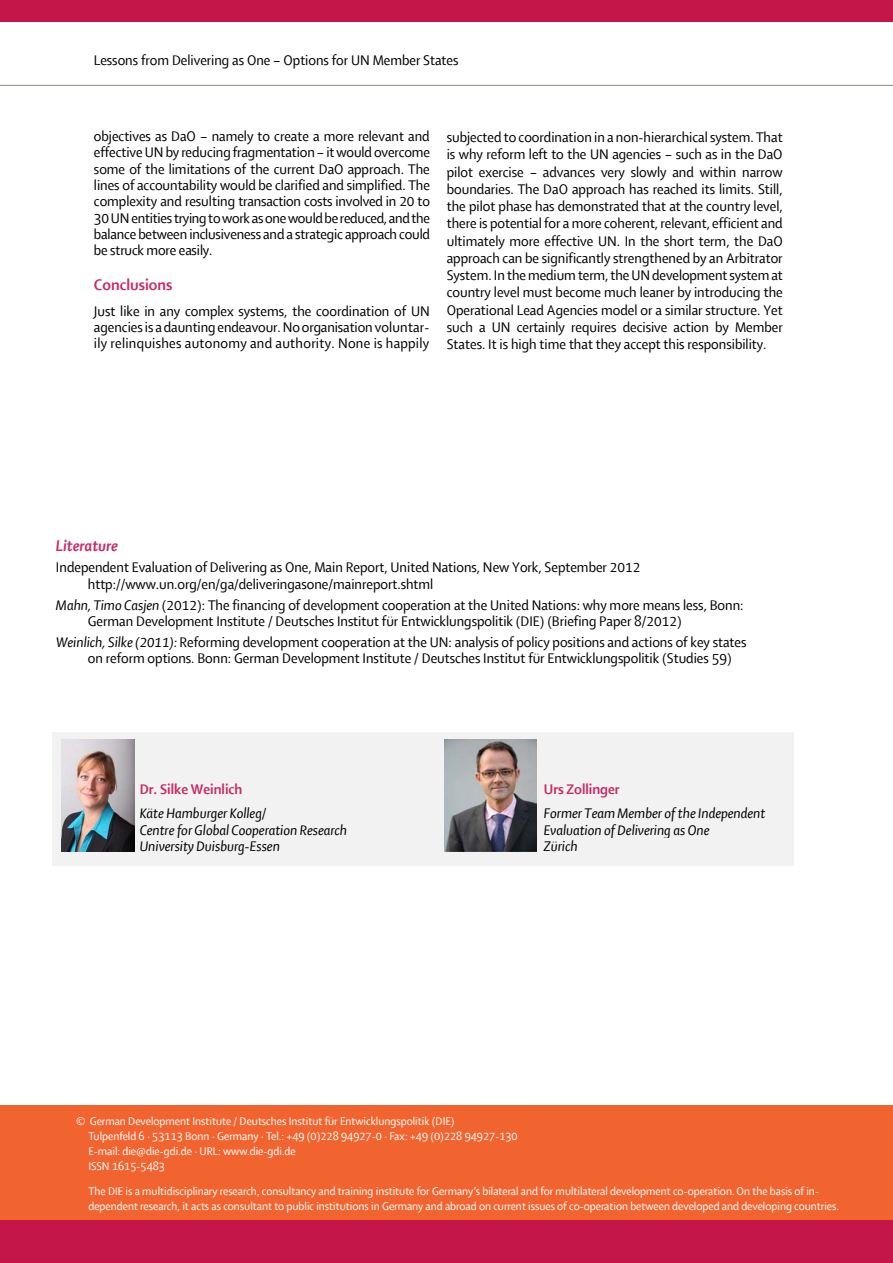
<style>
.page{position:relative;width:893px;height:1263px;background:#fff}
.page>*{position:absolute;margin:0;border:0;box-sizing:border-box;transform-origin:0 0}
.t1{font:16.5px "Shaker RB";color:#c92967}
.t2{font:16.5px "Shaker RBI";color:#c92967}
.t3{font:15px/16.4px "Shaker R";color:#000;text-align:justify}
.t4{font:15px "Shaker RI";color:#000}
.t5{font:15px "Shaker RB";color:#c92967}
.t6{font:12px/15px "Shaker R";color:#fff}
.s1{font-family:"Shaker RI"}
</style>
<div class="page">
<div style="left:0;top:0;width:893px;height:21px;background:#c51649"></div>
<hr style="left:0;top:85px;width:893px;height:1px;background:#9f988a">
<div style="left:0;top:1106px;width:893px;height:115px;background:#f2642f"></div>
<div style="left:0;top:1220px;width:893px;height:43px;background:#c51649"></div>
<div style="left:52px;top:733px;width:742px;height:18px;background:#f2f2f2"></div>
<div style="left:52px;top:751px;width:742px;height:18px;background:#f2f2f2"></div>
<div style="left:52px;top:769px;width:742px;height:29px;background:#f2f2f2"></div>
<div style="left:52px;top:798px;width:742px;height:24px;background:#f2f2f2"></div>
<div style="left:52px;top:822px;width:742px;height:16px;background:#f2f2f2"></div>
<div style="left:52px;top:838px;width:742px;height:17px;background:#f2f2f2"></div>
<div style="left:52px;top:855px;width:742px;height:10px;background:#f2f2f2"></div>
<img style="left:61px;top:740px;width:74px;height:111px">
<img style="left:445px;top:740px;width:91px;height:111px">
<p class="t3" style="left:94px;top:52px;width:366px">Lessons from Delivering as One – Options for UN Member States</p>
<p class="t3" style="left:94px;top:128px;width:338px">objectives as DaO – namely to create a more relevant and effective UN by reducing fragmentation – it would overcome some of the limitations of the current DaO approach. The lines of accountability would be clarified and simplified. The complexity and resulting transaction costs involved in 20 to 30UN entities trying towork asone would be reduced, and the balance between inclusiveness and a strategic approach could be struck more easily.</p>
<p class="t1" style="left:94px;top:276px;width:80px">Conclusions</p>
<p class="t3" style="left:94px;top:303px;width:337px">Just like in any complex systems, the coordination of UN agencies is a daunting endeavour. No organisation voluntar&shy;ily relinquishes autonomy and authority. None is happily</p>
<p class="t3" style="left:447px;top:129px;width:338px;line-height:17.2px">subjected to coordination in a non-hierarchical system. That is why reform left to the UN agencies – such as in the DaO pilot exercise – advances very slowly and within narrow boundaries. The DaO approach has reached its limits. Still, the pilot phase has demonstrated that at the country level, there is potential for a more coherent, relevant, efficient and ultimately more effective UN. In the short term, the DaO approach can be significantly strengthened by an Arbitrator System. In the medium term, the UN development system at country level must become much leaner by introducing the Operational Lead Agencies model or a similar structure. Yet such a UN certainly requires decisive action by Member States. It is high time that they accept this responsibility.</p>
<p class="t2" style="left:56px;top:537px;width:64px">Literature</p>
<p class="t3" style="left:88px;top:560px;width:554px;text-indent:-32px">Independent Evaluation of Delivering as One, Main Report, United Nations, New York, September 2012 http://www.un.org/en/ga/deliveringasone/mainreport.shtml</p>
<p class="t3" style="left:88px;top:597px;width:657px;text-indent:-32px"><span class="s1">Mahn, Timo Casjen</span> (2012): The financing of development cooperation at the United Nations: why more means less, Bonn:<br>German Development Institute / Deutsches Institut für Entwicklungspolitik (DIE) (Briefing Paper 8/2012)</p>
<p class="t3" style="left:88px;top:634px;width:660px;text-indent:-32px"><span class="s1">Weinlich, Silke (2011):</span> Reforming development cooperation at the UN: analysis of policy positions and actions of key states on reform options. Bonn: German Development Institute / Deutsches Institut für Entwicklungspolitik (Studies 59)</p>
<p class="t5" style="left:140px;top:782px;width:104px">Dr. Silke Weinlich</p>
<p class="t5" style="left:544px;top:782px;width:77px">Urs Zollinger</p>
<p class="t4" style="left:140px;top:806px;width:128px">Käte Hamburger Kolleg/</p>
<p class="t4" style="left:544px;top:806px;width:223px">Former Team Member of the Independent</p>
<p class="t4" style="left:140px;top:822px;width:209px">Centre for Global Cooperation Research</p>
<p class="t4" style="left:544px;top:822px;width:167px">Evaluation of Delivering as One</p>
<p class="t4" style="left:140px;top:839px;width:142px">University Duisburg-Essen</p>
<p class="t4" style="left:544px;top:839px;width:35px">Zürich</p>
<p class="t6" style="left:88px;top:1113px;width:431px;text-indent:-12px">© German Development Institute / Deutsches Institut für Entwicklungspolitik (DIE)<br>Tulpenfeld 6 · 53113 Bonn · Germany · Tel.: +49 (0)228 94927-0 · Fax: +49 (0)228 94927-130<br>E-mail: die@die-gdi.de · URL: www.die-gdi.de<br>ISSN 1615-5483</p>
<p class="t6" style="left:88px;top:1184px;width:752px">The DIE is a multidisciplinary research, consultancy and training institute for Germany’s bilateral and for multilateral development co-operation. On the basis of in&shy;dependent research, it acts as consultant to public institutions in Germany and abroad on current issues of co-operation between developed and developing countries.</p>
</div>
